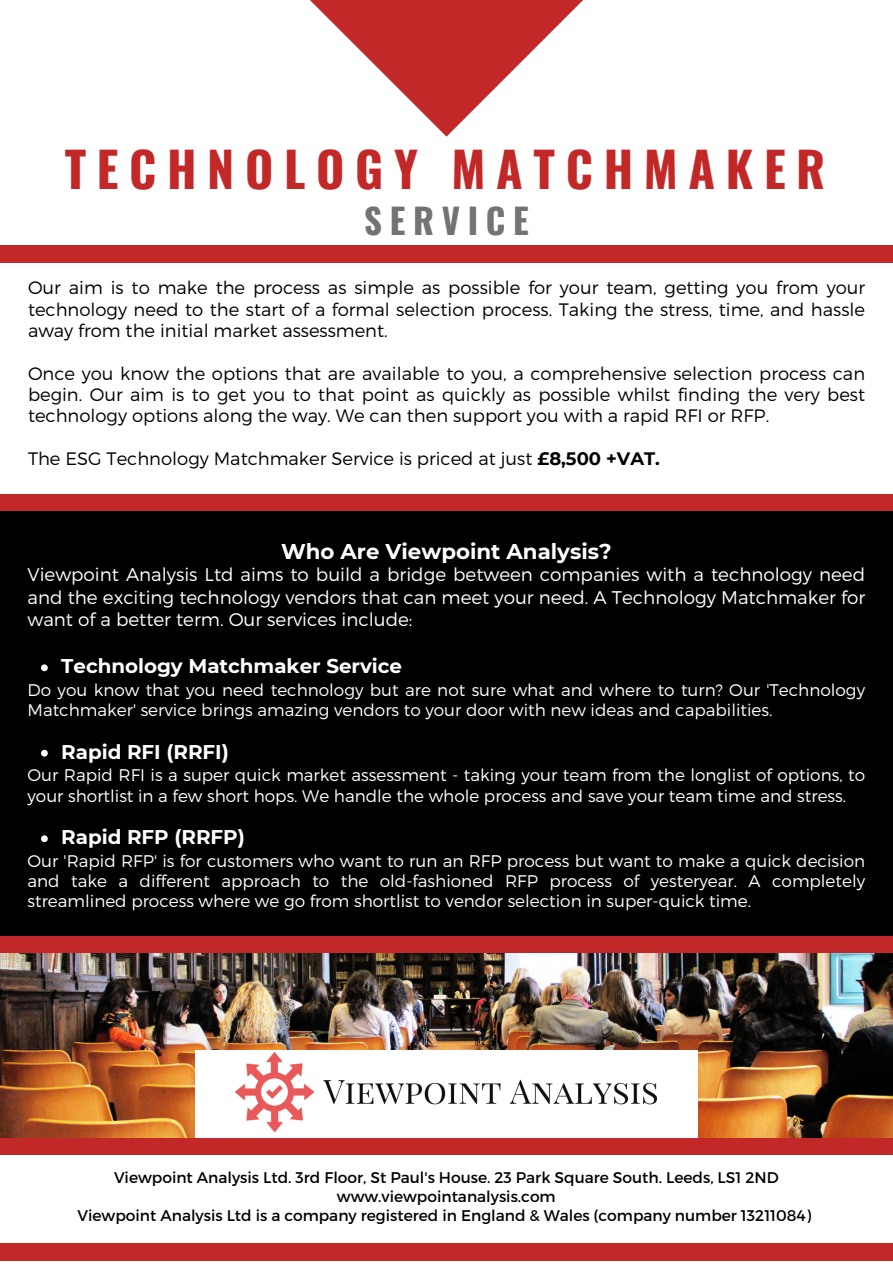
<style>
.page{position:relative;width:893px;height:1264px;background:#fff}
.page>*{position:absolute;margin:0;border:0;box-sizing:border-box;transform-origin:0 0}
.t1{font:700 48.45px "Oswald";letter-spacing:.22em;color:#c22827}
.t2{font:700 34.95px "Oswald";letter-spacing:.22em;color:#737373}
.t3{font:700 21.3px "Montserrat";color:#fff}
.t4{font:700 19.8px "Montserrat";color:#fff}
.t5{font:300 18.3px/22.5px "Montserrat";color:#fff;text-align:justify}
.t6{font:300 18px/21.3px "Montserrat";color:#000;text-align:justify}
.t7{font:300 16.8px/20.2px "Montserrat";color:#fff}
.t8{font:15.45px "Montserrat";color:#000}
.s1{font-weight:700}
</style>
<div class="page">
<div style="left:0;top:246px;width:892px;height:16px;background:#c22827"></div>
<svg style="left:310px;top:0;width:273px;height:137px"></svg>
<div style="left:0;top:1137px;width:892px;height:17px;background:#c22827"></div>
<img style="left:0;top:952px;width:892px;height:185px">
<div style="left:195px;top:1049px;width:502px;height:88px;background:#fff"></div>
<img style="left:236px;top:1052px;width:420px;height:81px">
<div style="left:0;top:935px;width:892px;height:17px;background:#c22827"></div>
<div style="left:0;top:510px;width:892px;height:425px;background:#000"></div>
<div style="left:0;top:494px;width:892px;height:17px;background:#c22827"></div>
<div style="left:0;top:1243px;width:892px;height:17px;background:#c22827"></div>
<svg style="left:41px;top:664px;width:7px;height:7px"></svg>
<svg style="left:41px;top:750px;width:7px;height:6px"></svg>
<svg style="left:41px;top:835px;width:7px;height:7px"></svg>
<p class="t1" style="left:65px;top:131px;width:762px">TECHNOLOGY MATCHMAKER</p>
<p class="t2" style="left:364px;top:193px;width:166px">SERVICE</p>
<p class="t6" style="left:28px;top:276px;width:838px">Our aim is to make the process as simple as possible for your team, getting you from your technology need to the start of a formal selection process. Taking the stress, time, and hassle away from the initial market assessment.</p>
<p class="t6" style="left:28px;top:362px;width:838px">Once you know the options that are available to you, a comprehensive selection process can begin. Our aim is to get you to that point as quickly as possible whilst finding the very best technology options along the way. We can then support you with a rapid RFI or RFP.</p>
<p class="t6" style="left:28px;top:447px;width:633px">The ESG Technology Matchmaker Service is priced at just <span class="s1">£8,500 +VAT.</span></p>
<p class="t3" style="left:281px;top:538px;width:332px">Who Are Viewpoint Analysis?</p>
<p class="t5" style="left:28px;top:562px;width:839px">Viewpoint Analysis Ltd aims to build a bridge between companies with a technology need and the exciting technology vendors that can meet your need. A Technology Matchmaker for want of a better term. Our services include:</p>
<p class="t4" style="left:61px;top:654px;width:342px">Technology Matchmaker Service</p>
<p class="t7" style="left:28px;top:679px;width:839px">Do you know that you need technology but are not sure what and where to turn? Our 'Technology<br>Matchmaker' service brings amazing vendors to your door with new ideas and capabilities.</p>
<p class="t4" style="left:61px;top:739px;width:169px">Rapid RFI (RRFI)</p>
<p class="t7" style="left:28px;top:764px;width:839px">Our Rapid RFI is a super quick market assessment - taking your team from the longlist of options, to your shortlist in a few short hops. We handle the whole process and save your team time and stress.</p>
<p class="t4" style="left:61px;top:825px;width:185px">Rapid RFP (RRFP)</p>
<p class="t7" style="left:28px;top:849px;width:839px;text-align:justify">Our 'Rapid RFP' is for customers who want to run an RFP process but want to make a quick decision and take a different approach to the old-fashioned RFP process of yesteryear. A completely streamlined process where we go from shortlist to vendor selection in super-quick time.</p>
<p class="t8" style="left:114px;top:1167px;width:666px">Viewpoint Analysis Ltd. 3rd Floor, St Paul's House. 23 Park Square South. Leeds, LS1 2ND</p>
<p class="t8" style="left:337px;top:1186px;width:220px">www.viewpointanalysis.com</p>
<p class="t8" style="left:77px;top:1205px;width:735px">Viewpoint Analysis Ltd is a company registered in England &amp; Wales (company number 13211084)</p>
</div>
